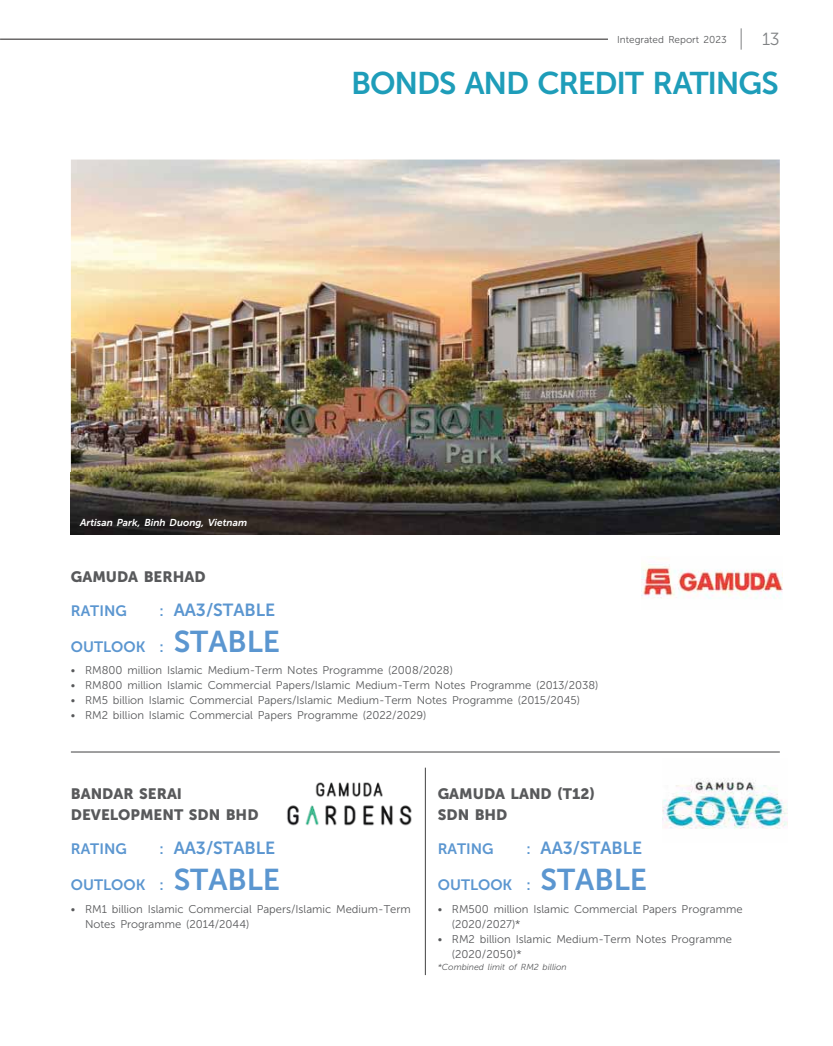
<style>
.page{position:relative;width:833px;height:1046px;background:#fff}
.page>*{position:absolute;margin:0;border:0;box-sizing:border-box;transform-origin:0 0}
.t1{font:31.25px "Museo Sans 700";letter-spacing:-.035em;color:#1e9db9}
.t2{font:17.5px "Museo Sans 700";color:#5b96d0}
.t3{font:17.5px "Museo Sans 300";color:#808284}
.t4{font:15px/20.4px "Museo Sans 900";color:#58595b}
.t5{font:15px "Museo Sans 700";color:#5b96d0}
.t6{font:11.25px/15px "Museo Sans 300";color:#58595b}
.t7{font:italic 10px "Museo Sans 700";color:#fff}
.t8{font:10px "Museo Sans 300";color:#58595b}
.t9{font:italic 8.75px "Museo Sans 300";color:#58595b}
.s1{font-size:15px}
.s2{font-size:30px}
</style>
<div class="page">
<img style="left:71px;top:159px;width:709px;height:313px">
<img style="left:641px;top:556px;width:142px;height:43px">
<img style="left:662px;top:778px;width:125px;height:51px">
<hr style="left:71px;top:751px;width:709px;height:1px;background:#414142">
<hr style="left:425px;top:767px;width:1px;height:207px;background:#414142">
<img style="left:71px;top:472px;width:709px;height:62px">
<img style="left:287px;top:782px;width:125px;height:44px">
<svg style="left:741px;top:28px;width:1px;height:22px"></svg>
<hr style="left:0;top:39px;width:608px;height:1px;background:#201e1e">
<p class="t8" style="left:617px;top:35px;width:111px">Integrated Report 2023</p>
<h2 class="t3" style="left:762px;top:33px;width:19px">13</h2>
<h1 class="t1" style="left:351px;top:72px;width:429px">BONDS AND CREDIT RATINGS</h1>
<p class="t7" style="left:80px;top:518px;width:169px">Artisan Park, Binh Duong, Vietnam</p>
<h3 class="t4" style="left:71px;top:567px;width:136px">GAMUDA BERHAD</h3>
<h3 class="t5" style="left:71px;top:605px;width:57px">RATING</h3>
<h2 class="t2" style="left:159px;top:603px;width:117px"><span class="s1">:</span> AA3/STABLE</h2>
<h3 class="t5" style="left:71px;top:641px;width:211px">OUTLOOK : <span class="s2">STABLE</span></h3>
<p class="t6" style="left:71px;top:663px;width:383px">• RM800 million Islamic Medium-Term Notes Programme (2008/2028)</p>
<p class="t6" style="left:71px;top:678px;width:529px">• RM800 million Islamic Commercial Papers/Islamic Medium-Term Notes Programme (2013/2038)</p>
<p class="t6" style="left:71px;top:693px;width:511px">• RM5 billion Islamic Commercial Papers/Islamic Medium-Term Notes Programme (2015/2045)</p>
<p class="t6" style="left:71px;top:708px;width:357px">• RM2 billion Islamic Commercial Papers Programme (2022/2029)</p>
<h3 class="t4" style="left:71px;top:785px;width:189px">BANDAR SERAI<br>DEVELOPMENT SDN BHD</h3>
<h3 class="t4" style="left:438px;top:785px;width:159px">GAMUDA LAND (T12)<br>SDN BHD</h3>
<h3 class="t5" style="left:71px;top:843px;width:57px">RATING</h3>
<h2 class="t2" style="left:159px;top:841px;width:117px"><span class="s1">:</span> AA3/STABLE</h2>
<h3 class="t5" style="left:71px;top:879px;width:211px">OUTLOOK : <span class="s2">STABLE</span></h3>
<p class="t6" style="left:85px;top:902px;width:327px;text-indent:-14px">• RM1 billion Islamic Commercial Papers/Islamic Medium-Term<br>Notes Programme (2014/2044)</p>
<h3 class="t5" style="left:438px;top:843px;width:57px">RATING</h3>
<h2 class="t2" style="left:526px;top:841px;width:117px"><span class="s1">:</span> AA3/STABLE</h2>
<h3 class="t5" style="left:438px;top:879px;width:211px">OUTLOOK : <span class="s2">STABLE</span></h3>
<p class="t6" style="left:452px;top:902px;width:292px;text-indent:-14px">• RM500 million Islamic Commercial Papers Programme (2020/2027)*</p>
<p class="t6" style="left:452px;top:932px;width:282px;text-indent:-14px">• RM2 billion Islamic Medium-Term Notes Programme (2020/2050)*</p>
<p class="t9" style="left:438px;top:964px;width:131px">*Combined limit of RM2 billion</p>
</div>
